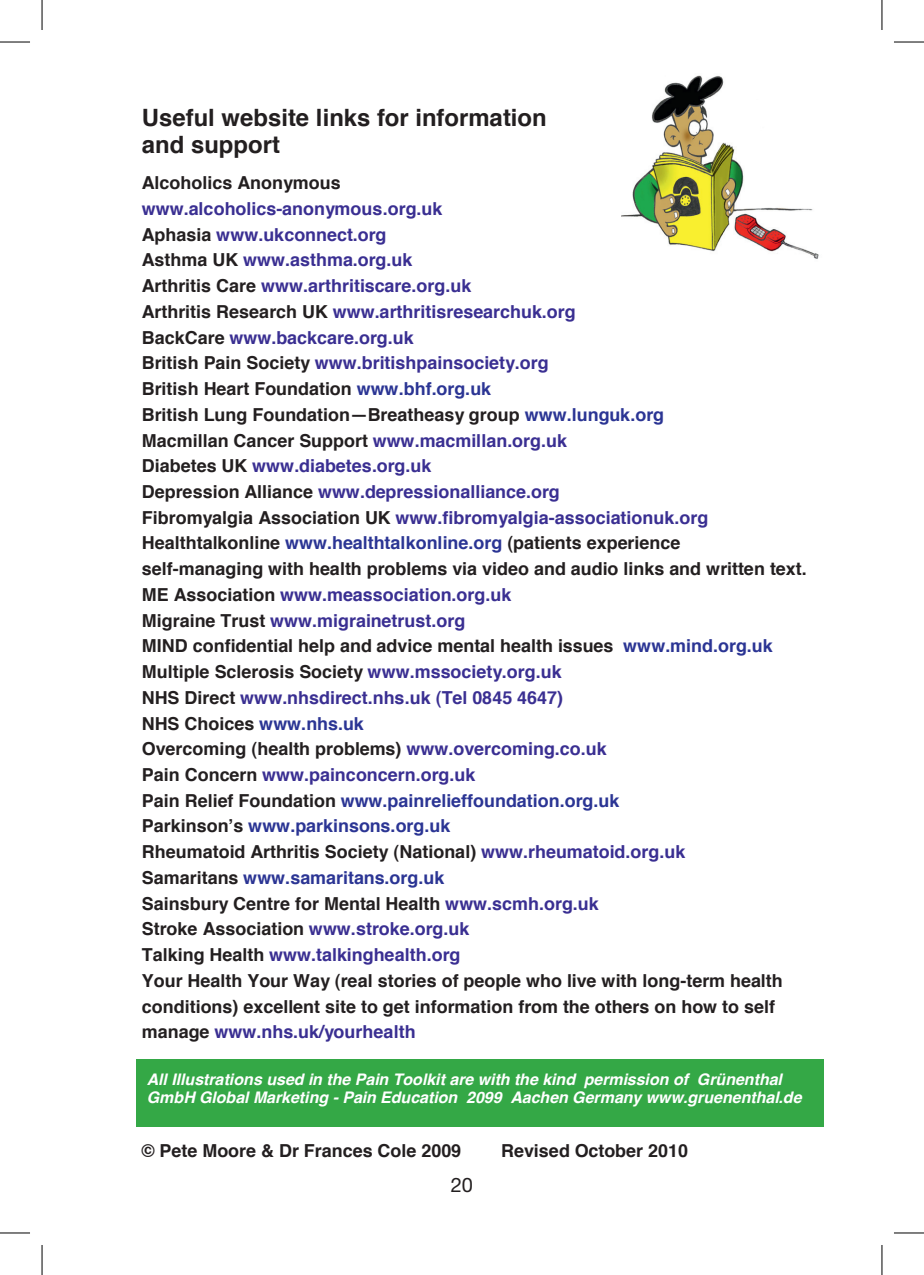
<style>
.page{position:relative;width:924px;height:1275px;background:#fff}
.page>*{position:absolute;margin:0;border:0;box-sizing:border-box;transform-origin:0 0}
.t1{font:700 23.8px/27.4px "Helvetica";color:#231f20}
.t2{font:20px "Helvetica Neue";color:#231f20}
.t3{font:700 17.8px/25.8px "Helvetica";color:#231f20}
.t4{font:italic 700 16px/18.4px "Helvetica";color:#fff}
.s1{color:#3a2f92}
.s2{color:#2b3594}
.s3{font-weight:400;font-size:19.8px}
</style>
<div class="page">
<div style="left:135px;top:1059px;width:688px;height:67px;background:#34a846"></div>
<img style="left:621px;top:75px;width:198px;height:184px">
<hr style="left:0;top:42px;width:30px;height:1px;background:#000">
<hr style="left:893px;top:42px;width:30px;height:1px;background:#000">
<hr style="left:0;top:1232px;width:30px;height:1px;background:#000">
<hr style="left:893px;top:1232px;width:30px;height:1px;background:#000">
<hr style="left:42px;top:0;width:1px;height:30px;background:#000">
<hr style="left:42px;top:1245px;width:1px;height:30px;background:#000">
<hr style="left:881px;top:0;width:1px;height:30px;background:#000">
<hr style="left:881px;top:1245px;width:1px;height:30px;background:#000">
<h1 class="t1" style="left:142px;top:104px;width:406px">Useful website links for information and support</h1>
<p class="t3" style="left:142px;top:170px;width:200px">Alcoholics Anonymous</p>
<p class="t3" style="left:142px;top:196px;width:666px"><span class="s1">www.alcoholics-anonymous.org.uk<br></span>Aphasia <span class="s1">www.ukconnect.org<br></span>Asthma UK <span class="s1">www.asthma.org.uk<br></span>Arthritis Care <span class="s1">www.arthritiscare.org.uk<br></span>Arthritis Research UK <span class="s1">www.arthritisresearchuk.org<br></span>BackCare <span class="s1">www.backcare.org.uk<br></span>British Pain Society <span class="s1">www.britishpainsociety.org<br></span>British Heart Foundation <span class="s2">www.bhf.org.uk<br></span>British Lung Foundation—Breatheasy group <span class="s2">www.lunguk.org<br></span>Macmillan Cancer Support <span class="s1">www.macmillan.org.uk<br></span>Diabetes UK <span class="s1">www.diabetes.org.uk<br></span>Depression Alliance <span class="s1">www.depressionalliance.org<br></span>Fibromyalgia Association UK <span class="s1">www.fibromyalgia-associationuk.org </span>Healthtalkonline <span class="s2">www.healthtalkonline.org</span> (patients experience<br>self-managing with health problems via video and audio links and written text.<br>ME Association <span class="s1">www.meassociation.org.uk<br></span>Migraine Trust <span class="s1">www.migrainetrust.org<br></span>MIND confidential help and advice mental health issues <span class="s2">www.mind.org.uk </span>Multiple Sclerosis Society <span class="s1">www.mssociety.org.uk<br></span>NHS Direct <span class="s1">www.nhsdirect.nhs.uk (Tel 0845 4647)<br></span>NHS Choices <span class="s2">www.nhs.uk<br></span>Overcoming (health problems) <span class="s1">www.overcoming.co.uk<br></span>Pain Concern <span class="s1">www.painconcern.org.uk<br></span>Pain Relief Foundation <span class="s2">www.painrelieffoundation.org.uk<br></span>Parkinson’s <span class="s2">www.parkinsons.org.uk<br></span>Rheumatoid Arthritis Society (National) <span class="s1">www.rheumatoid.org.uk<br></span>Samaritans <span class="s2">www.samaritans.org.uk<br></span>Sainsbury Centre for Mental Health <span class="s1">www.scmh.org.uk<br></span>Stroke Association <span class="s1">www.stroke.org.uk<br></span>Talking Health <span class="s1">www.talkinghealth.org<br></span>Your Health Your Way (real stories of people who live with long-term health conditions) excellent site to get information from the others on how to self manage <span class="s1">www.nhs.uk/yourhealth</span></p>
<p class="t4" style="left:147px;top:1070px;width:656px">All Illustrations used in the Pain Toolkit are with the kind permission of Grünenthal<br>GmbH Global Marketing - Pain Education 2099 Aachen Germany www.gruenenthal.de</p>
<p class="t3" style="left:141px;top:1138px;width:321px">© Pete Moore &amp; Dr Frances Cole 2009</p>
<p class="t3" style="left:501px;top:1138px;width:230px">Revised October 2010 <span class="s3">20</span></p>
<p class="t2" style="left:450px;top:1173px;width:24px">20</p>
</div>
